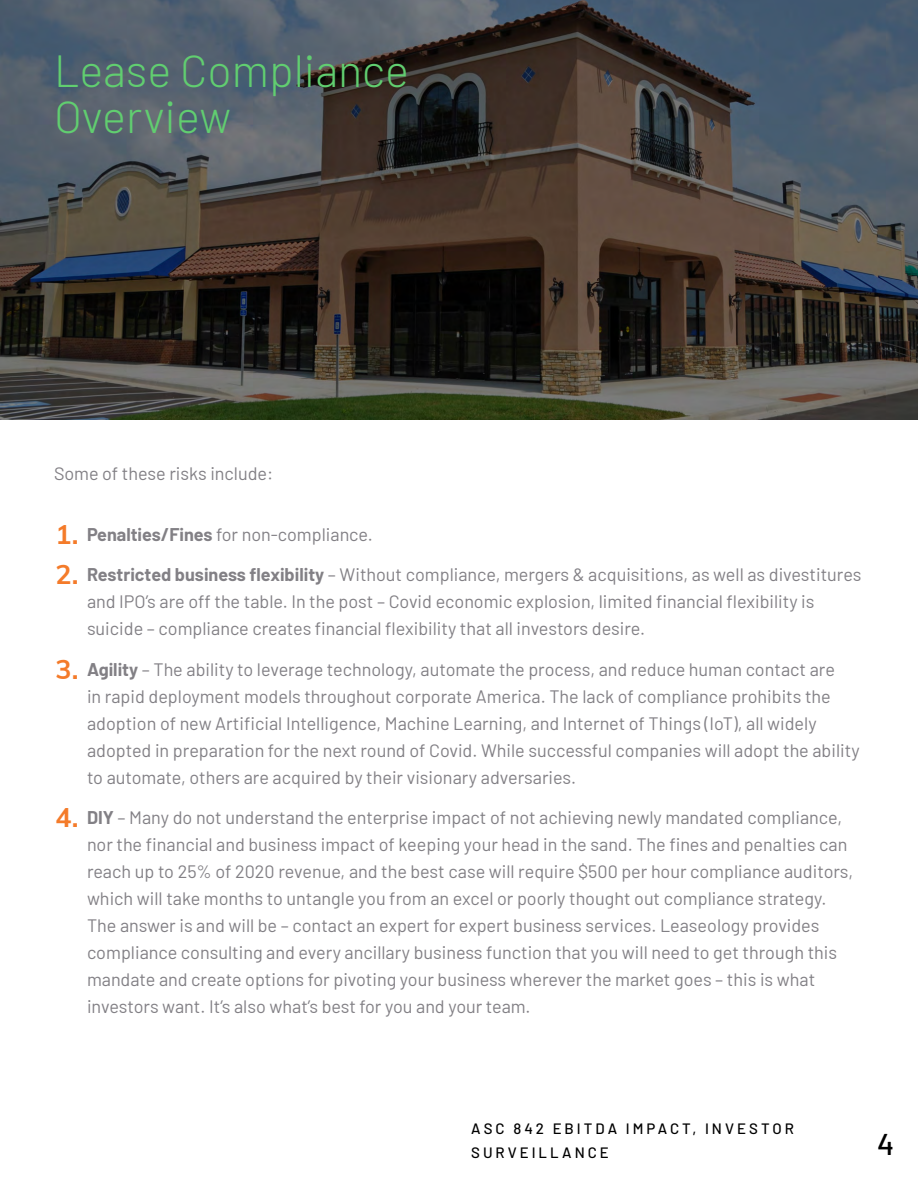
<style>
.page{position:relative;width:918px;height:1188px;background:#fff}
.page>*{position:absolute;margin:0;border:0;box-sizing:border-box;transform-origin:0 0}
.t1{font:300 45px/46.5px "Barlow";color:#61ce70}
.t2{font:500 30px "Barlow";color:#000}
.t3{font:18px/27px "Barlow";color:#828085}
.t4{font:500 15px/24px "Barlow";letter-spacing:.2em;color:#000}
.s1{font-family:"Muli";font-weight:700;font-size:27px;color:#f47b2a}
.s2{font-weight:700}
</style>
<div class="page">
<img style="left:0;top:0;width:918px;height:419px">
<h1 class="t1" style="left:54px;top:44px;width:356px">Lease Compliance<br>Overview</h1>
<p class="t3" style="left:54px;top:459px;width:221px">Some of these risks include:</p>
<p class="t3" style="left:56px;top:520px;width:319px"><span class="s1">1.</span> <span class="s2">Penalties/Fines</span> for non-compliance.</p>
<p class="t3" style="left:87px;top:560px;width:776px;text-indent:-32px"><span class="s1">2.</span> <span class="s2">Restricted business flexibility</span> – Without compliance, mergers &amp; acquisitions, as well as divestitures and IPO’s are off the table. In the post – Covid economic explosion, limited financial flexibility is suicide – compliance creates financial flexibility that all investors desire.</p>
<p class="t3" style="left:87px;top:655px;width:774px;text-indent:-32px"><span class="s1">3.</span> <span class="s2">Agility</span> – The ability to leverage technology, automate the process, and reduce human contact are<br>in rapid deployment models throughout corporate America. The lack of compliance prohibits the adoption of new Artificial Intelligence, Machine Learning, and Internet of Things (IoT), all widely adopted in preparation for the next round of Covid. While successful companies will adopt the ability to automate, others are acquired by their visionary adversaries.</p>
<p class="t3" style="left:87px;top:803px;width:768px;text-indent:-32px"><span class="s1">4.</span> <span class="s2">DIY</span> – Many do not understand the enterprise impact of not achieving newly mandated compliance, nor the financial and business impact of keeping your head in the sand. The fines and penalties can reach up to 25% of 2020 revenue, and the best case will require $500 per hour compliance auditors, which will take months to untangle you from an excel or poorly thought out compliance strategy.<br>The answer is and will be – contact an expert for expert business services. Leaseology provides compliance consulting and every ancillary business function that you will need to get through this mandate and create options for pivoting your business wherever the market goes – this is what investors want. It’s also what’s best for you and your team.</p>
<p class="t4" style="left:471px;top:1115px;width:324px">ASC 842 EBITDA IMPACT, INVESTOR<br>SURVEILLANCE</p>
<h2 class="t2" style="left:877px;top:1122px;width:19px">4</h2>
</div>
